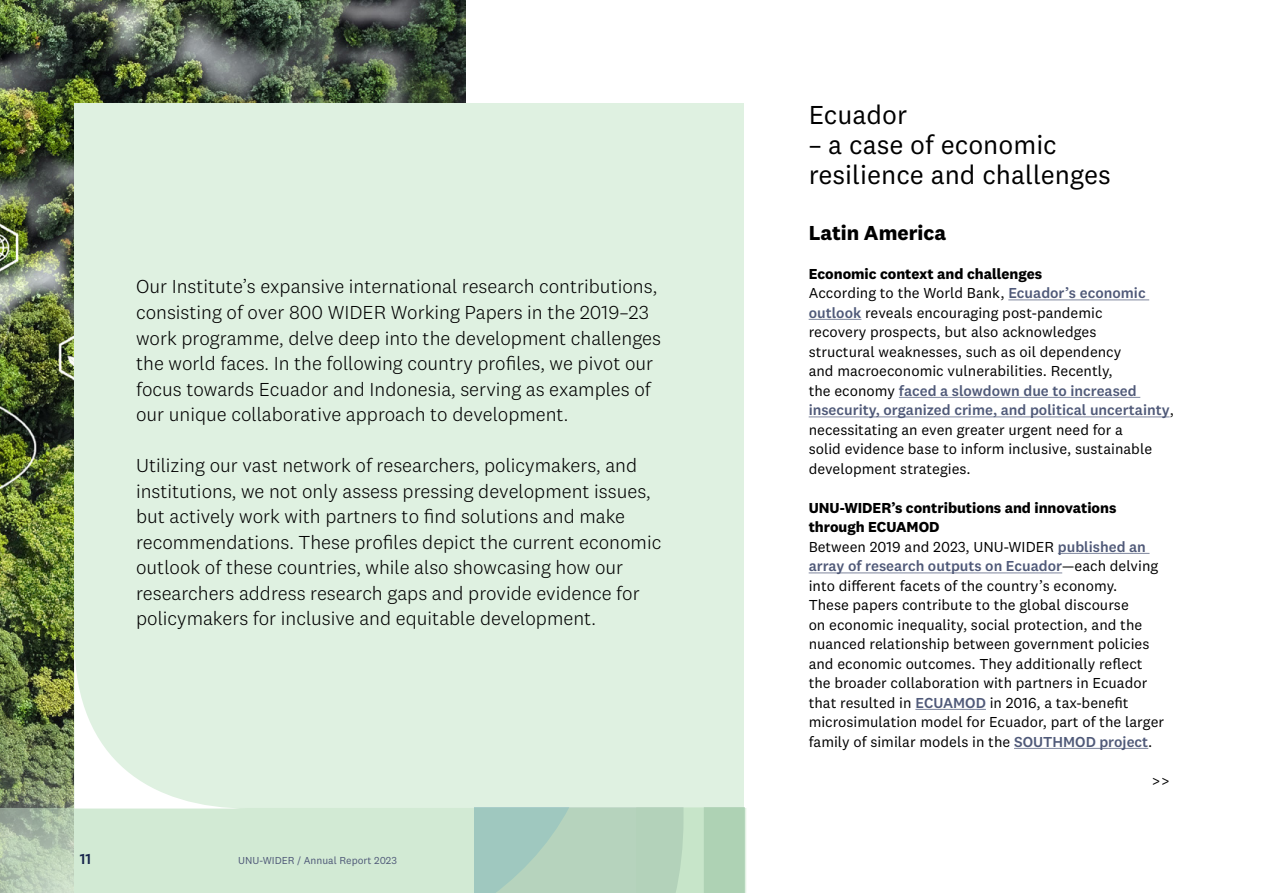
<style>
.page{position:relative;width:1263px;height:893px;background:#fff}
.page>*{position:absolute;margin:0;border:0;box-sizing:border-box;transform-origin:0 0}
.t1{font:27px/30px "National 2";color:#000}
.t2{font:700 21px "National 2";color:#000}
.t3{font:300 19.5px/25.5px "National 2";color:#000}
.t4{font:15px/19.5px "National 2";color:#000}
.t5{font:500 15px "National 2";color:#15234a}
.t6{font:10.5px "National 2";color:#4f5978}
.s1{font-weight:700}
.s2{font-weight:500;color:#4f5978}
</style>
<div class="page">
<img style="left:0;top:0;width:466px;height:808px">
<div style="left:74px;top:103px;width:670px;height:790px;background:#dff1e1"></div>
<hr style="left:1008px;top:299px;width:141px;height:1px;background:#8a91a6">
<hr style="left:809px;top:319px;width:52px;height:1px;background:#8a91a6">
<hr style="left:899px;top:397px;width:241px;height:1px;background:#8a91a6">
<hr style="left:809px;top:416px;width:361px;height:1px;background:#8a91a6">
<hr style="left:1058px;top:553px;width:91px;height:1px;background:#8a91a6">
<hr style="left:809px;top:572px;width:253px;height:1px;background:#8a91a6">
<hr style="left:915px;top:709px;width:71px;height:1px;background:#8a91a6">
<hr style="left:1014px;top:748px;width:134px;height:1px;background:#8a91a6">
<svg style="left:0;top:808px;width:746px;height:85px;fill:#d2ead4"></svg>
<svg style="left:0;top:808px;width:32px;height:29px"></svg>
<svg style="left:474px;top:808px;width:270px;height:85px;background:#b0d1bc"></svg>
<svg style="left:74px;top:653px;width:153px;height:155px"></svg>
<p class="t3" style="left:136px;top:274px;width:526px">Our Institute’s expansive international research contributions, consisting of over 800 WIDER Working Papers in the 2019–23 work programme, delve deep into the development challenges the world faces. In the following country profiles, we pivot our focus towards Ecuador and Indonesia, serving as examples of our unique collaborative approach to development.</p>
<p class="t3" style="left:136px;top:452px;width:527px">Utilizing our vast network of researchers, policymakers, and institutions, we not only assess pressing development issues, but actively work with partners to find solutions and make recommendations. These profiles depict the current economic outlook of these countries, while also showcasing how our researchers address research gaps and provide evidence for policymakers for inclusive and equitable development.</p>
<p class="t5" style="left:80px;top:850px;width:13px">11</p>
<p class="t6" style="left:238px;top:854px;width:160px">UNU-WIDER / Annual Report 2023</p>
<h1 class="t1" style="left:809px;top:99px;width:100px">Ecuador</h1>
<h1 class="t1" style="left:809px;top:129px;width:304px">– a case of economic resilience and challenges</h1>
<h2 class="t2" style="left:809px;top:219px;width:139px">Latin America</h2>
<p class="t4" style="left:809px;top:264px;width:367px"><span class="s1">Economic context and challenges<br></span>According to the World Bank, <span class="s2">Ecuador’s economic outlook</span> reveals encouraging post-pandemic<br>recovery prospects, but also acknowledges<br>structural weaknesses, such as oil dependency<br>and macroeconomic vulnerabilities. Recently,<br>the economy <span class="s2">faced a slowdown due to increased insecurity, organized crime, and political uncertainty</span>, necessitating an even greater urgent need for a<br>solid evidence base to inform inclusive, sustainable development strategies.</p>
<p class="t4" style="left:809px;top:498px;width:357px"><span class="s1">UNU-WIDER’s contributions and innovations through ECUAMOD<br></span>Between 2019 and 2023, UNU-WIDER <span class="s2">published an array of research outputs on Ecuador</span>—each delving into different facets of the country’s economy.<br>These papers contribute to the global discourse<br>on economic inequality, social protection, and the nuanced relationship between government policies and economic outcomes. They additionally reflect the broader collaboration with partners in Ecuador that resulted in <span class="s2">ECUAMOD</span> in 2016, a tax-benefit microsimulation model for Ecuador, part of the larger family of similar models in the <span class="s2">SOUTHMOD project</span>.</p>
<p class="t4" style="left:1151px;top:771px;width:20px">&gt;&gt;</p>
</div>
